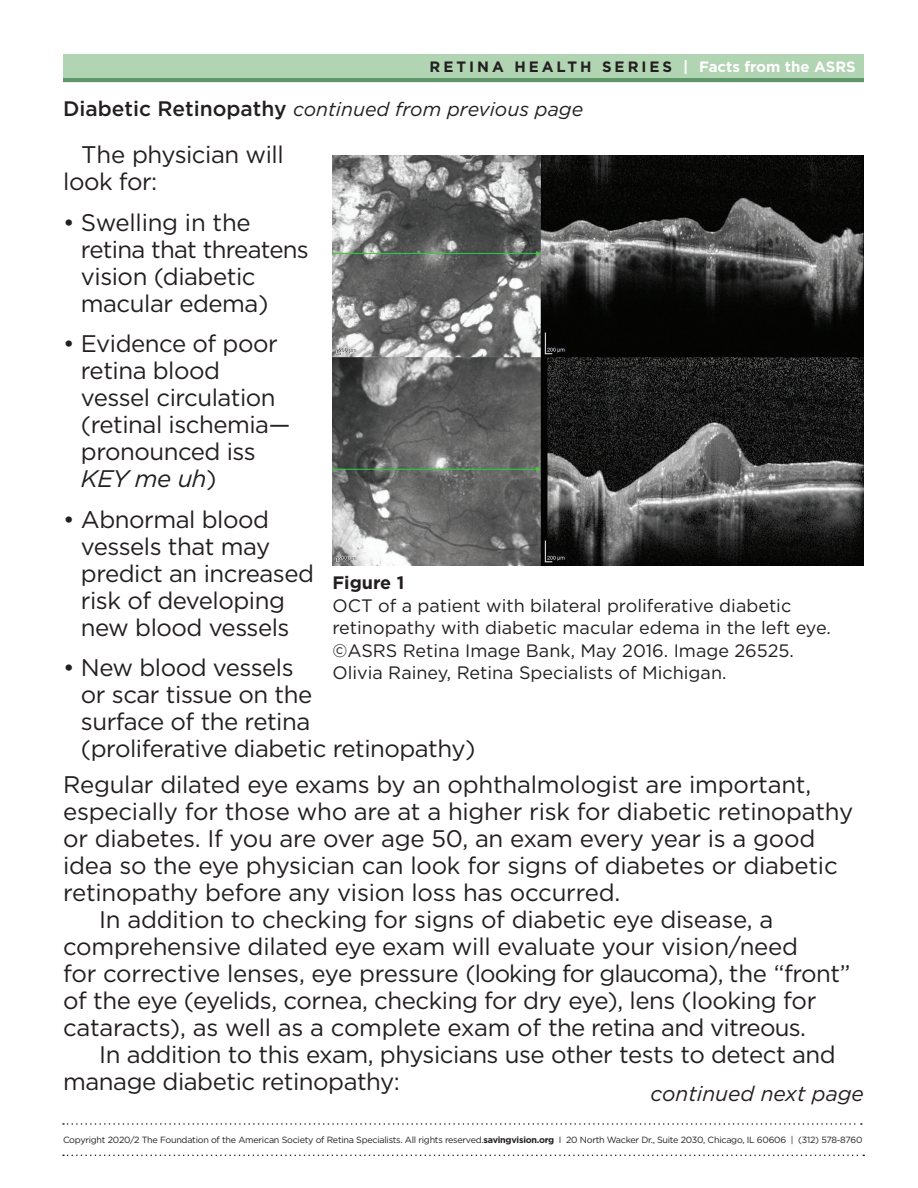
<style>
.page{position:relative;width:918px;height:1188px;background:#fff}
.page>*{position:absolute;margin:0;border:0;box-sizing:border-box;transform-origin:0 0}
.t1{font:24px/27px "Gotham";letter-spacing:-.02em;color:#231f20}
.t2{font:italic 21px "Gotham";color:#231f20}
.t3{font:italic 19.5px "Gotham";color:#231f20}
.t4{font:18px/22.5px "Gotham";color:#231f20}
.t5{font:700 18px "Gotham";color:#231f20}
.t6{font:700 15px "Gotham";letter-spacing:.2em;color:#231f20}
.t7{font:9px "Gotham";letter-spacing:-.03em;color:#231f20}
.s1{color:#fff}
.s2{font-weight:500;font-style:normal;font-size:21px}
.s3{font-style:italic}
.s4{font-weight:700}
</style>
<div class="page">
<hr style="left:63px;top:78px;width:801px;height:4px;background:#609768">
<div style="left:63px;top:54px;width:801px;height:24px;background:#b1d4b3"></div>
<img style="left:333px;top:155px;width:531px;height:411px">
<svg style="left:63px;top:1123px;width:799px;height:2px"></svg>
<svg style="left:63px;top:1155px;width:801px;height:1px"></svg>
<p class="t6" style="left:429px;top:57px;width:428px">RETINA HEALTH SERIES <span class="s1">| Factsfrom the ASRS</span></p>
<p class="t3" style="left:63px;top:96px;width:522px"><span class="s2">Diabetic Retinopathy</span> continued from previous page</p>
<p class="t1" style="left:63px;top:141px;width:222px;text-indent:18px">The physician will look for:</p>
<p class="t1" style="left:81px;top:208px;width:229px;text-indent:-18px">• Swelling in the retina that threatens vision (diabetic macular edema)</p>
<p class="t1" style="left:81px;top:330px;width:211px;text-indent:-18px">• Evidence of poor retina blood vessel circulation (retinal ischemia— pronounced iss<br><span class="s3">KEY me uh</span>)</p>
<p class="t1" style="left:81px;top:505px;width:235px;text-indent:-18px">• Abnormal blood vessels that may predict an increased risk of developing new blood vessels</p>
<p class="t1" style="left:81px;top:654px;width:396px;text-indent:-18px">• New blood vessels<br>or scar tissue on the<br>surface of the retina<br>(proliferative diabetic retinopathy)</p>
<p class="t1" style="left:63px;top:771px;width:750px">Regular dilated eye exams by an ophthalmologist are important,</p>
<p class="t1" style="left:63px;top:798px;width:792px">especially for those who are at a higher risk for diabetic retinopathy</p>
<p class="t1" style="left:63px;top:825px;width:754px">or diabetes. If you are over age 50, an exam every year is a good</p>
<p class="t1" style="left:63px;top:852px;width:776px">idea so the eye physician can look for signs of diabetes or diabetic</p>
<p class="t1" style="left:63px;top:879px;width:559px">retinopathy before any vision loss has occurred.</p>
<p class="t1" style="left:99px;top:906px;width:676px">In addition to checking for signs of diabetic eye disease, a</p>
<p class="t1" style="left:63px;top:933px;width:736px">comprehensive dilated eye exam will evaluate your vision/need</p>
<p class="t1" style="left:63px;top:960px;width:789px">for corrective lenses, eye pressure (looking for glaucoma), the “front”</p>
<p class="t1" style="left:63px;top:987px;width:755px">of the eye (eyelids, cornea, checking for dry eye), lens (looking for</p>
<p class="t1" style="left:63px;top:1014px;width:744px">cataracts), as well as a complete exam of the retina and vitreous.</p>
<p class="t1" style="left:99px;top:1041px;width:738px">In addition to this exam, physicians use other tests to detect and</p>
<p class="t1" style="left:63px;top:1068px;width:338px">manage diabetic retinopathy:</p>
<p class="t5" style="left:332px;top:571px;width:73px">Figure 1</p>
<p class="t4" style="left:332px;top:594px;width:500px">OCT of a patient with bilateral proliferative diabetic retinopathy with diabetic macular edema in the left eye. ©ASRS Retina Image Bank, May 2016. Image 26525.<br>Olivia Rainey, Retina Specialists of Michigan.</p>
<p class="t2" style="left:651px;top:1080px;width:215px">continued next page</p>
<p class="t7" style="left:63px;top:1134px;width:801px">Copyright 2020/2 The Foundation of the American Society of Retina Specialists. All rights reserved.<span class="s4">savingvision.org</span> I 20 North Wacker Dr., Suite 2030, Chicago, IL 60606 | (312) 578-8760</p>
</div>
